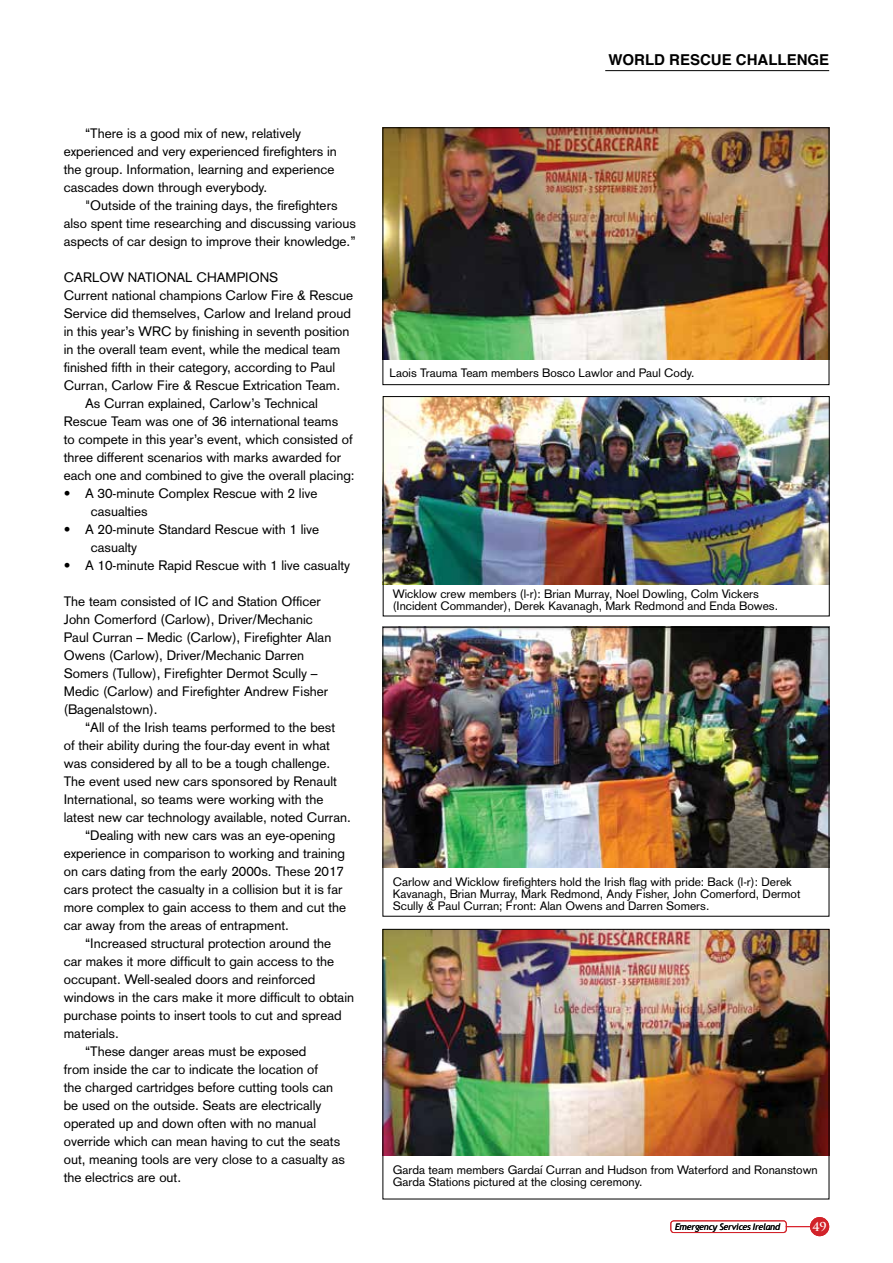
<style>
.page{position:relative;width:893px;height:1263px;background:#fff}
.page>*{position:absolute;margin:0;border:0;box-sizing:border-box;transform-origin:0 0}
.t1{font:700 15px "Helvetica";color:#000}
.t2{font:13.5px/18px "Akzidenz Grotesk";color:#000}
.t3{font:12px/12px "Akzidenz Grotesk";color:#000}
.t4{font:700 12px "Trajan Pro";color:#fff}
.t5{font:italic 9px "Trebuchet MS";letter-spacing:-.025em;color:#000}
</style>
<div class="page">
<div style="left:810px;top:1217px;width:19px;height:19px;background:#d2232a;border-radius:50%"></div>
<svg style="left:787px;top:1226px;width:23px;height:1px"></svg>
<div style="left:670px;top:1220px;width:117px;height:13px;border:1px solid #d2232a;border-radius:3px"></div>
<hr style="left:605px;top:70px;width:224px;height:1px;background:#000">
<img style="left:385px;top:629px;width:442px;height:239px">
<img style="left:385px;top:398px;width:442px;height:186px">
<img style="left:385px;top:130px;width:442px;height:230px">
<img style="left:385px;top:931px;width:442px;height:224px">
<div style="left:383px;top:128px;width:446px;height:257px;border:1px solid #000"></div>
<div style="left:383px;top:396px;width:446px;height:220px;border:1px solid #000"></div>
<div style="left:383px;top:627px;width:446px;height:289px;border:1px solid #000"></div>
<div style="left:383px;top:929px;width:446px;height:270px;border:1px solid #000"></div>
<p class="t1" style="left:608px;top:48px;width:222px">WORLD RESCUE CHALLENGE</p>
<p class="t2" style="left:64px;top:124px;width:275px;text-indent:21px">“There is a good mix of new, relatively experienced and very experienced firefighters in the group. Information, learning and experience cascades down through everybody.</p>
<p class="t2" style="left:64px;top:196px;width:294px;text-align:center">"Outside of the training days, the firefighters<br>also spent time researching and discussing various aspects of car design to improve their knowledge.”</p>
<p class="t2" style="left:64px;top:268px;width:216px">CARLOW NATIONAL CHAMPIONS</p>
<p class="t2" style="left:64px;top:286px;width:291px">Current national champions Carlow Fire &amp; Rescue</p>
<p class="t2" style="left:64px;top:304px;width:289px">Service did themselves, Carlow and Ireland proud</p>
<p class="t2" style="left:64px;top:322px;width:287px">in this year’s WRC by finishing in seventh position</p>
<p class="t2" style="left:64px;top:340px;width:278px">in the overall team event, while the medical team</p>
<p class="t2" style="left:64px;top:358px;width:273px">finished fifth in their category, according to Paul</p>
<p class="t2" style="left:64px;top:376px;width:278px">Curran, Carlow Fire &amp; Rescue Extrication Team.</p>
<p class="t2" style="left:85px;top:394px;width:234px">As Curran explained, Carlow’s Technical</p>
<p class="t2" style="left:64px;top:412px;width:276px">Rescue Team was one of 36 international teams</p>
<p class="t2" style="left:64px;top:430px;width:291px">to compete in this year’s event, which consisted of</p>
<p class="t2" style="left:64px;top:448px;width:279px">three different scenarios with marks awarded for</p>
<p class="t2" style="left:64px;top:466px;width:292px">each one and combined to give the overall placing:</p>
<p class="t2" style="left:91px;top:484px;width:228px;text-indent:-27px">• A 30-minute Complex Rescue with 2 live casualties</p>
<p class="t2" style="left:91px;top:520px;width:230px;text-indent:-27px">• A 20-minute Standard Rescue with 1 live casualty</p>
<p class="t2" style="left:64px;top:556px;width:288px">• A 10-minute Rapid Rescue with 1 live casualty</p>
<p class="t2" style="left:64px;top:592px;width:269px">The team consisted of IC and Station Officer John Comerford (Carlow), Driver/Mechanic Paul Curran – Medic (Carlow), Firefighter Alan Owens (Carlow), Driver/Mechanic Darren Somers (Tullow), Firefighter Dermot Scully – Medic (Carlow) and Firefighter Andrew Fisher (Bagenalstown).</p>
<p class="t2" style="left:85px;top:718px;width:252px">“All of the Irish teams performed to the best</p>
<p class="t2" style="left:64px;top:736px;width:268px">of their ability during the four-day event in what</p>
<p class="t2" style="left:64px;top:754px;width:268px">was considered by all to be a tough challenge.</p>
<p class="t2" style="left:64px;top:772px;width:275px">The event used new cars sponsored by Renault</p>
<p class="t2" style="left:64px;top:790px;width:261px">International, so teams were working with the</p>
<p class="t2" style="left:64px;top:808px;width:289px">latest new car technology available, noted Curran.</p>
<p class="t2" style="left:85px;top:826px;width:252px">“Dealing with new cars was an eye-opening</p>
<p class="t2" style="left:64px;top:844px;width:283px">experience in comparison to working and training</p>
<p class="t2" style="left:64px;top:862px;width:282px">on cars dating from the early 2000s. These 2017</p>
<p class="t2" style="left:64px;top:880px;width:280px">cars protect the casualty in a collision but it is far</p>
<p class="t2" style="left:64px;top:898px;width:284px">more complex to gain access to them and cut the</p>
<p class="t2" style="left:64px;top:916px;width:227px">car away from the areas of entrapment.</p>
<p class="t2" style="left:85px;top:934px;width:248px">“Increased structural protection around the</p>
<p class="t2" style="left:64px;top:952px;width:272px">car makes it more difficult to gain access to the</p>
<p class="t2" style="left:64px;top:970px;width:253px">occupant. Well-sealed doors and reinforced</p>
<p class="t2" style="left:64px;top:988px;width:292px">windows in the cars make it more difficult to obtain</p>
<p class="t2" style="left:64px;top:1006px;width:279px">purchase points to insert tools to cut and spread</p>
<p class="t2" style="left:64px;top:1024px;width:57px">materials.</p>
<p class="t2" style="left:85px;top:1042px;width:223px">“These danger areas must be exposed</p>
<p class="t2" style="left:64px;top:1060px;width:256px">from inside the car to indicate the location of</p>
<p class="t2" style="left:64px;top:1078px;width:271px">the charged cartridges before cutting tools can</p>
<p class="t2" style="left:64px;top:1096px;width:259px">be used on the outside. Seats are electrically</p>
<p class="t2" style="left:64px;top:1114px;width:254px">operated up and down often with no manual</p>
<p class="t2" style="left:64px;top:1132px;width:278px">override which can mean having to cut the seats</p>
<p class="t2" style="left:64px;top:1150px;width:283px">out, meaning tools are very close to a casualty as</p>
<p class="t2" style="left:64px;top:1168px;width:119px">the electrics are out.</p>
<p class="t3" style="left:393px;top:1164px;width:426px">Garda team members Gardaí Curran and Hudson from Waterford and Ronanstown<br>Garda Stations pictured at the closing ceremony.</p>
<p class="t3" style="left:389px;top:367px;width:306px">Laois Trauma Team members Bosco Lawlor and Paul Cody.</p>
<p class="t3" style="left:393px;top:588px;width:387px">Wicklow crew members (l-r): Brian Murray, Noel Dowling, Colm Vickers (Incident Commander), Derek Kavanagh, Mark Redmond and Enda Bowes.</p>
<p class="t3" style="left:393px;top:875px;width:409px">Carlow and Wicklow firefighters hold the Irish flag with pride: Back (l-r): Derek<br>Kavanagh, Brian Murray, Mark Redmond, Andy Fisher, John Comerford, Dermot<br>Scully &amp; Paul Curran; Front: Alan Owens and Darren Somers.</p>
<p class="t5" style="left:675px;top:1221px;width:107px">Emergency Services Ireland</p>
<p class="t4" style="left:812px;top:1219px;width:16px">49</p>
</div>
